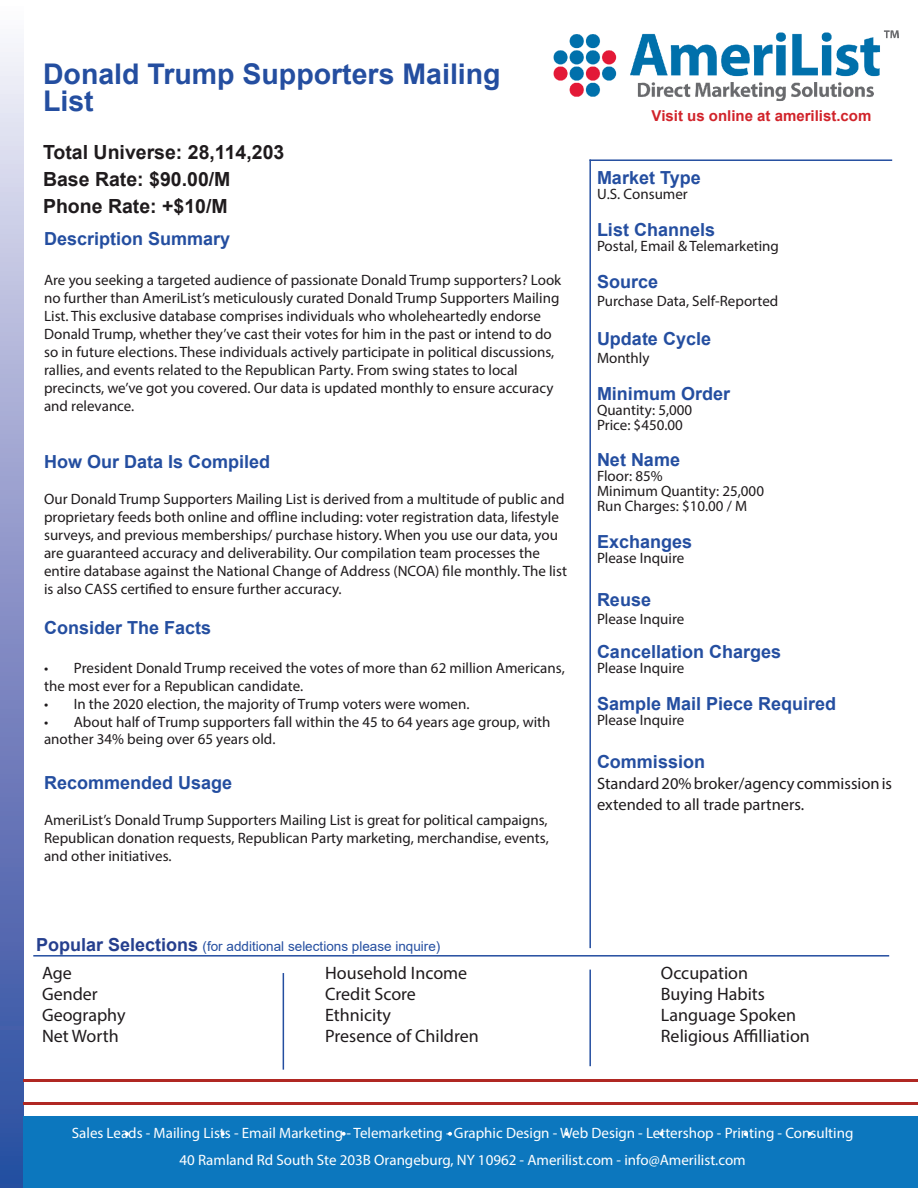
<style>
.page{position:relative;width:918px;height:1188px;background:#fff}
.page>*{position:absolute;margin:0;border:0;box-sizing:border-box;transform-origin:0 0}
.t1{font:700 28.5px/27px "Arial";color:#244ea0}
.t2{font:700 19.5px "Arial";color:#1f1b1d}
.t3{font:700 18px "Arial";color:#244ea0}
.t4{font:18px "Myriad Pro";color:#1f1b1d}
.t5{font:16.5px/21px "Myriad Pro";color:#1f1b1d}
.t6{font:15px/18px "Myriad Pro";color:#1f1b1d}
.t7{font:15px "Myriad Pro";color:#fff}
.t8{font:700 15px "Arial";color:#d1232a}
.t9{font:13.5px "Arial";color:#244ea0}
.s1{font-weight:700;font-size:18px;color:#253f8e}
</style>
<div class="page">
<div style="left:0;top:1px;width:24px;height:1187px;background:linear-gradient(to bottom,#f5eff8,#25439c)"></div>
<hr style="left:24px;top:1102px;width:894px;height:2px;background:#b02823">
<div style="left:24px;top:1117px;width:894px;height:71px;background:#0c77be"></div>
<hr style="left:589px;top:159px;width:303px;height:2px;background:#244ea0">
<hr style="left:589px;top:159px;width:2px;height:789px;background:#244ea0">
<svg style="left:125px;top:1132px;width:4px;height:4px"></svg>
<svg style="left:221px;top:1132px;width:4px;height:4px"></svg>
<svg style="left:342px;top:1132px;width:4px;height:4px"></svg>
<svg style="left:448px;top:1132px;width:4px;height:4px"></svg>
<svg style="left:565px;top:1132px;width:4px;height:4px"></svg>
<svg style="left:660px;top:1132px;width:4px;height:4px"></svg>
<svg style="left:744px;top:1132px;width:4px;height:4px"></svg>
<svg style="left:808px;top:1132px;width:4px;height:4px"></svg>
<hr style="left:24px;top:1079px;width:894px;height:3px;background:#b02823">
<hr style="left:33px;top:955px;width:856px;height:2px;background:#244ea0">
<hr style="left:283px;top:973px;width:1px;height:97px;background:#244ea0">
<hr style="left:589px;top:970px;width:2px;height:96px;background:#244ea0">
<img style="left:553px;top:30px;width:346px;height:71px">
<p class="t1" style="left:43px;top:61px;width:459px">Donald Trump Supporters Mailing<br>List</p>
<p class="t2" style="left:43px;top:139px;width:243px">Total Universe: 28,114,203</p>
<p class="t2" style="left:43px;top:166px;width:189px">Base Rate: $90.00/M</p>
<p class="t2" style="left:43px;top:193px;width:186px">Phone Rate: +$10/M</p>
<p class="t3" style="left:44px;top:226px;width:188px">Description Summary</p>
<p class="t6" style="left:44px;top:270px;width:519px">Are you seeking a targeted audience of passionate Donald Trump supporters? Look no further than AmeriList’s meticulously curated Donald Trump Supporters Mailing List. This exclusive database comprises individuals who wholeheartedly endorse Donald Trump, whether they’ve cast their votes for him in the past or intend to do so in future elections. These individuals actively participate in political discussions, rallies, and events related to the Republican Party. From swing states to local precincts, we’ve got you covered. Our data is updated monthly to ensure accuracy and relevance.</p>
<p class="t3" style="left:44px;top:449px;width:228px">How Our Data Is Compiled</p>
<p class="t6" style="left:44px;top:490px;width:524px">Our Donald Trump Supporters Mailing List is derived from a multitude of public and proprietary feeds both online and offline including: voter registration data, lifestyle surveys, and previous memberships/ purchase history. When you use our data, you are guaranteed accuracy and deliverability. Our compilation team processes the entire database against the National Change of Address (NCOA) file monthly. The list is also CASS certified to ensure further accuracy.</p>
<p class="t3" style="left:44px;top:615px;width:169px">Consider The Facts</p>
<p class="t6" style="left:44px;top:659px;width:522px;line-height:17.4px">• President Donald Trump received the votes of more than 62 million Americans, the most ever for a Republican candidate.</p>
<p class="t6" style="left:44px;top:695px;width:427px">• In the 2020 election, the majority of Trump voters were women.</p>
<p class="t6" style="left:44px;top:713px;width:508px;line-height:17.4px">• About half of Trump supporters fall within the 45 to 64 years age group, with another 34% being over 65 years old.</p>
<p class="t3" style="left:44px;top:770px;width:190px">Recommended Usage</p>
<p class="t6" style="left:44px;top:811px;width:506px;text-align:justify">AmeriList’s Donald Trump Supporters Mailing List is great for political campaigns, Republican donation requests, Republican Party marketing, merchandise, events, and other initiatives.</p>
<p class="t9" style="left:36px;top:937px;width:406px"><span class="s1">Popular Selections</span> (for additional selections please inquire)</p>
<p class="t4" style="left:42px;top:962px;width:31px">Age</p>
<p class="t4" style="left:42px;top:983px;width:57px">Gender</p>
<p class="t4" style="left:42px;top:1004px;width:85px">Geography</p>
<p class="t4" style="left:42px;top:1025px;width:78px">Net Worth</p>
<p class="t4" style="left:325px;top:962px;width:144px">Household Income</p>
<p class="t4" style="left:325px;top:983px;width:92px">Credit Score</p>
<p class="t4" style="left:325px;top:1004px;width:67px">Ethnicity</p>
<p class="t4" style="left:325px;top:1025px;width:155px">Presence of Children</p>
<p class="t8" style="left:652px;top:105px;width:221px">Visit us online at amerilist.com</p>
<p class="t3" style="left:597px;top:165px;width:105px">Market Type</p>
<p class="t6" style="left:597px;top:185px;width:92px">U.S. Consumer</p>
<p class="t3" style="left:597px;top:217px;width:120px">List Channels</p>
<p class="t6" style="left:597px;top:237px;width:184px">Postal, Email &amp; Telemarketing</p>
<p class="t3" style="left:597px;top:269px;width:63px">Source</p>
<p class="t6" style="left:597px;top:291px;width:183px">Purchase Data, Self-Reported</p>
<p class="t3" style="left:597px;top:326px;width:116px">Update Cycle</p>
<p class="t6" style="left:597px;top:349px;width:54px">Monthly</p>
<p class="t3" style="left:597px;top:381px;width:135px">Minimum Order</p>
<p class="t6" style="left:597px;top:402px;width:97px;line-height:15px">Quantity: 5,000<br>Price: $450.00</p>
<p class="t3" style="left:597px;top:447px;width:85px">Net Name</p>
<p class="t6" style="left:597px;top:469px;width:169px;line-height:15px">Floor: 85%<br>Minimum Quantity: 25,000<br>Run Charges: $10.00 / M</p>
<p class="t3" style="left:597px;top:529px;width:97px">Exchanges</p>
<p class="t6" style="left:597px;top:549px;width:89px">Please Inquire</p>
<p class="t3" style="left:597px;top:587px;width:56px">Reuse</p>
<p class="t6" style="left:597px;top:610px;width:89px">Please Inquire</p>
<p class="t3" style="left:597px;top:639px;width:186px">Cancellation Charges</p>
<p class="t6" style="left:597px;top:659px;width:89px">Please Inquire</p>
<p class="t3" style="left:597px;top:691px;width:241px">Sample Mail Piece Required</p>
<p class="t6" style="left:597px;top:711px;width:89px">Please Inquire</p>
<p class="t3" style="left:597px;top:749px;width:110px">Commission</p>
<p class="t5" style="left:597px;top:773px;width:297px">Standard 20% broker/agency commission is extended to all trade partners.</p>
<p class="t4" style="left:661px;top:962px;width:89px">Occupation</p>
<p class="t4" style="left:661px;top:983px;width:106px">Buying Habits</p>
<p class="t4" style="left:661px;top:1004px;width:137px">Language Spoken</p>
<p class="t4" style="left:661px;top:1025px;width:151px">Religious Affilliation</p>
<p class="t7" style="left:72px;top:1124px;width:783px">Sales Leads - Mailing Lists - Email Marketing - Telemarketing - Graphic Design - Web Design - Lettershop - Printing - Consulting</p>
<p class="t7" style="left:179px;top:1151px;width:568px">40 Ramland Rd South Ste 203B Orangeburg, NY 10962 - Amerilist.com - info@Amerilist.com</p>
</div>
